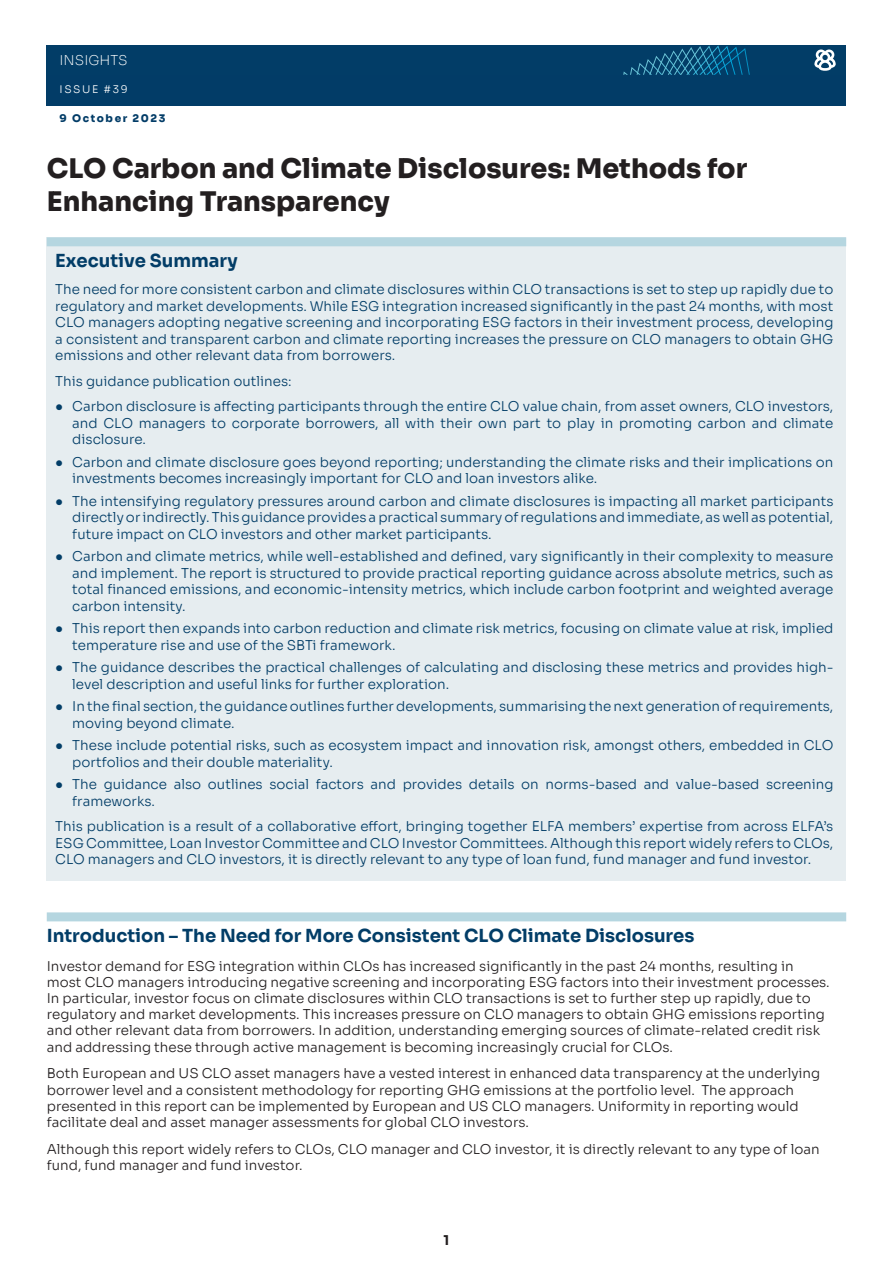
<style>
.page{position:relative;width:893px;height:1263px;background:#fff}
.page>*{position:absolute;margin:0;border:0;box-sizing:border-box;transform-origin:0 0}
._01_1_HEADLINE_SoraExBold_18_22pt{font:800 27px/33px "Sora";color:#231f20}
._02_1_CROSSHEAD_01_SoraBld_12_14pt_RuleAb{font:700 18px "Sora";color:#023d67}
.t1{font:300 13.5px/16.5px "Sora";color:#023d67}
._05_1_BODYTEXT_01_SoraLt_8_11pt_Black{font:300 13.5px/16.2px "Sora";color:#231f20}
.t2{font:200 13.5px "Sora";color:#fff}
._05_1_BODYTEXT_01_SoraLt_8_11pt_Black-2{font:700 13.5px "Sora";color:#231f20}
.t3{font:800 10.5px "Sora";letter-spacing:.15em;color:#023c67}
.t4{font:300 10.5px "Sora";letter-spacing:.15em;color:#fff}
.s1{font-family:"Arial Narrow";font-weight:400}
</style>
<div class="page">
<div style="left:47px;top:45px;width:799px;height:30px;background:#023d67"></div>
<svg style="left:623px;top:45px;width:127px;height:30px"></svg>
<div style="left:47px;top:75px;width:799px;height:30px;background:#023c67"></div>
<div style="left:47px;top:237px;width:799px;height:644px;background:#e6edf0"></div>
<div style="left:47px;top:237px;width:799px;height:9px;background:#b5d6e0"></div>
<div style="left:47px;top:912px;width:799px;height:9px;background:#b5d6e0"></div>
<svg style="left:814px;top:50px;width:22px;height:21px"></svg>
<p class="t2" style="left:60px;top:49px;width:70px">INSIGHTS</p>
<p class="t4" style="left:60px;top:81px;width:70px">ISSUE #39</p>
<p class="t3" style="left:60px;top:109px;width:107px">9 October 2023</p>
<p class="_01_1_HEADLINE_SoraExBold_18_22pt" style="left:47px;top:149px;width:702px">CLO Carbon and Climate Disclosures: Methods for<br>Enhancing Transparency</p>
<p class="_02_1_CROSSHEAD_01_SoraBld_12_14pt_RuleAb" style="left:55px;top:246px;width:184px">Executive Summary</p>
<p class="t1" style="left:55px;top:280px;width:780px;text-align:justify">The need for more consistent carbon and climate disclosures within CLO transactions is set to step up rapidly due to regulatory and market developments. While ESG integration increased significantly in the past 24 months, with most CLO managers adopting negative screening and incorporating ESG factors in their investment process, developing a consistent and transparent carbon and climate reporting increases the pressure on CLO managers to obtain GHG emissions and other relevant data from borrowers.</p>
<p class="t1" style="left:55px;top:371px;width:238px">This guidance publication outlines:</p>
<p class="t1" style="left:72px;top:397px;width:763px;text-align:justify;text-indent:-17px"><span class="s1">●</span> Carbon disclosure is affecting participants through the entire CLO value chain, from asset owners, CLO investors, and CLO managers to corporate borrowers, all with their own part to play in promoting carbon and climate disclosure.</p>
<p class="t1" style="left:72px;top:452px;width:763px;text-indent:-17px"><span class="s1">●</span> Carbon and climate disclosure goes beyond reporting; understanding the climate risks and their implications on investments becomes increasingly important for CLO and loan investors alike.</p>
<p class="t1" style="left:72px;top:491px;width:763px;text-align:justify;text-indent:-17px"><span class="s1">●</span> The intensifying regulatory pressures around carbon and climate disclosures is impacting all market participants directly or indirectly. This guidance provides a practical summary of regulations and immediate, as well as potential, future impact on CLO investors and other market participants.</p>
<p class="t1" style="left:72px;top:547px;width:763px;text-align:justify;text-indent:-17px"><span class="s1">●</span> Carbon and climate metrics, while well-established and defined, vary significantly in their complexity to measure and implement. The report is structured to provide practical reporting guidance across absolute metrics, such as total financed emissions, and economic-intensity metrics, which include carbon footprint and weighted average carbon intensity.</p>
<p class="t1" style="left:72px;top:619px;width:763px;text-indent:-17px"><span class="s1">●</span> This report then expands into carbon reduction and climate risk metrics, focusing on climate value at risk, implied temperature rise and use of the SBTi framework.</p>
<p class="t1" style="left:72px;top:658px;width:763px;text-indent:-17px"><span class="s1">●</span> The guidance describes the practical challenges of calculating and disclosing these metrics and provides high&shy;level description and useful links for further exploration.</p>
<p class="t1" style="left:72px;top:697px;width:763px;text-indent:-17px"><span class="s1">●</span> In the final section, the guidance outlines further developments, summarising the next generation of requirements, moving beyond climate.</p>
<p class="t1" style="left:72px;top:736px;width:763px;text-indent:-17px"><span class="s1">●</span> These include potential risks, such as ecosystem impact and innovation risk, amongst others, embedded in CLO portfolios and their double materiality.</p>
<p class="t1" style="left:72px;top:775px;width:763px;text-indent:-17px"><span class="s1">●</span> The guidance also outlines social factors and provides details on norms-based and value-based screening frameworks.</p>
<p class="t1" style="left:55px;top:817px;width:780px;text-align:justify">This publication is a result of a collaborative effort, bringing together ELFA members’ expertise from across ELFA’s ESG Committee, Loan Investor Committee and CLO Investor Committees. Although this report widely refers to CLOs, CLO managers and CLO investors, it is directly relevant to any type of loan fund, fund manager and fund investor.</p>
<p class="_02_1_CROSSHEAD_01_SoraBld_12_14pt_RuleAb" style="left:47px;top:921px;width:649px">Introduction – The Need for More Consistent CLO Climate Disclosures</p>
<p class="_05_1_BODYTEXT_01_SoraLt_8_11pt_Black" style="left:47px;top:956px;width:784px">Investor demand for ESG integration within CLOs has increased significantly in the past 24 months, resulting in most CLO managers introducing negative screening and incorporating ESG factors into their investment processes.<br>In particular, investor focus on climate disclosures within CLO transactions is set to further step up rapidly, due to regulatory and market developments. This increases pressure on CLO managers to obtain GHG emissions reporting and other relevant data from borrowers. In addition, understanding emerging sources of climate-related credit risk and addressing these through active management is becoming increasingly crucial for CLOs.</p>
<p class="_05_1_BODYTEXT_01_SoraLt_8_11pt_Black" style="left:47px;top:1064px;width:775px">Both European and US CLO asset managers have a vested interest in enhanced data transparency at the underlying borrower level and a consistent methodology for reporting GHG emissions at the portfolio level. The approach presented in this report can be implemented by European and US CLO managers. Uniformity in reporting would facilitate deal and asset manager assessments for global CLO investors.</p>
<p class="_05_1_BODYTEXT_01_SoraLt_8_11pt_Black" style="left:47px;top:1139px;width:774px">Although this report widely refers to CLOs, CLO manager and CLO investor, it is directly relevant to any type of loan fund, fund manager and fund investor.</p>
<p class="_05_1_BODYTEXT_01_SoraLt_8_11pt_Black-2" style="left:444px;top:1228px;width:7px">1</p>
</div>
